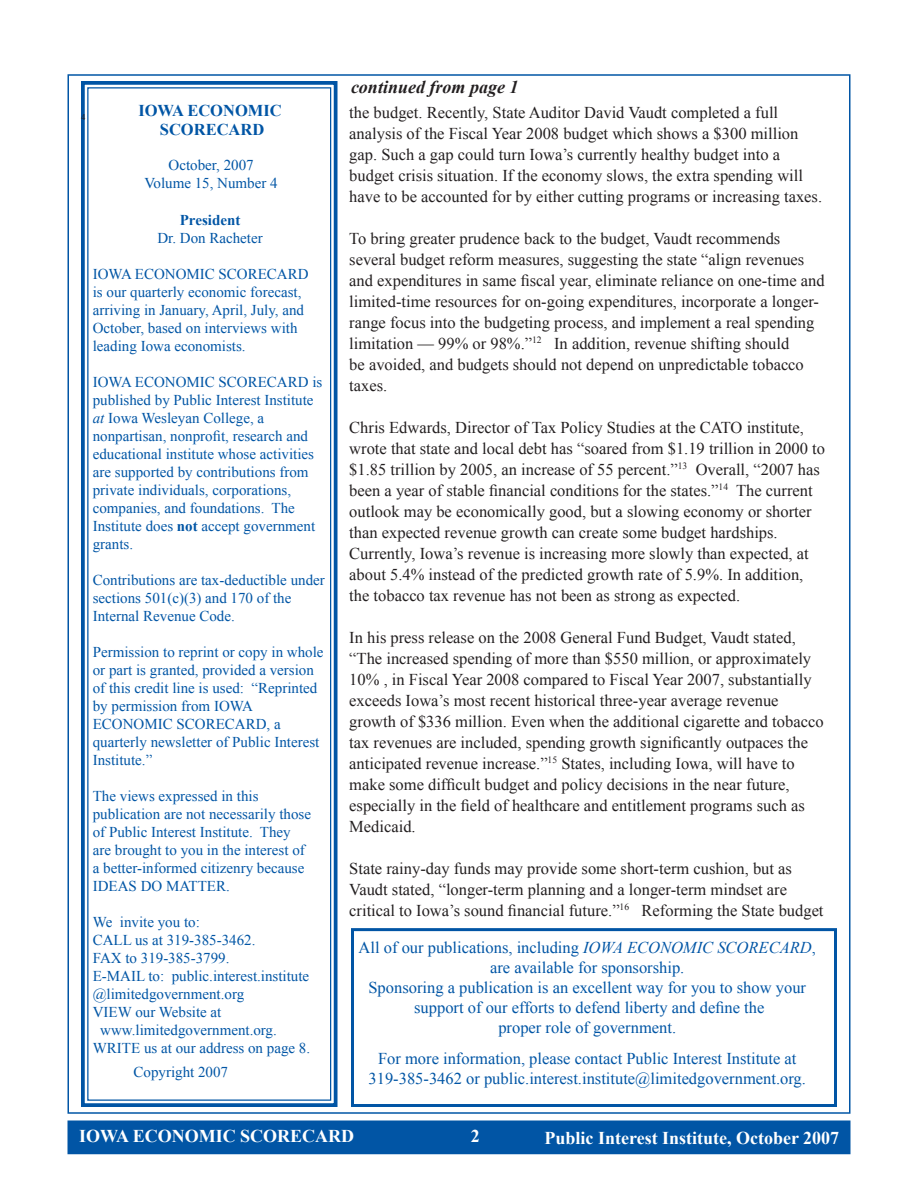
<style>
.page{position:relative;width:918px;height:1188px;background:#fff}
.page>*{position:absolute;margin:0;border:0;box-sizing:border-box;transform-origin:0 0}
.t1{font:700 18px "Times New Roman";color:#fff}
.t2{font:italic 700 18px "Times New Roman";color:#231f20}
.t3{font:16.5px/21px "Times New Roman";color:#231f20}
.t4{font:16.5px "Times New Roman";color:#0155a5}
.t5{font:700 16.5px "Times New Roman";color:#0155a5}
.t6{font:15px/18px "Times New Roman";color:#0155a5}
.t7{font:700 15px "Times New Roman";color:#0155a5}
.t8{font:8.7px "Times New Roman";color:#231f20}
.s1{font-style:italic}
.s2{font-weight:700}
</style>
<div class="page">
<svg style="left:81px;top:81px;width:257px;height:1026px"></svg>
<div style="left:87px;top:87px;width:244px;height:1014px;border:1px solid #0155a5"></div>
<div style="left:68px;top:1121px;width:782px;height:33px;background:#0155a5"></div>
<div style="left:68px;top:1120px;width:782px;height:34px;border:2px solid #0155a5"></div>
<div style="left:351px;top:928px;width:486px;height:179px;border:3px solid #0155a5"></div>
<p class="t2" style="left:351px;top:75px;width:169px">continued from page 1</p>
<p class="t5" style="left:138px;top:99px;width:18px">IOWA</p>
<p class="t5" style="left:187px;top:99px;width:25px">ECONOM</p>
<p class="t5" style="left:263px;top:99px;width:18px">IC</p>
<p class="t5" style="left:160px;top:118px;width:23px">SCOR</p>
<p class="t5" style="left:206px;top:118px;width:24px">ECARD</p>
<p class="t8" style="left:81px;top:111px;width:6px">4</p>
<p class="t3" style="left:349px;top:102px;width:474px">the budget. Recently, State Auditor David Vaudt completed a full analysis of the Fiscal Year 2008 budget which shows a $300 million gap. Such a gap could turn Iowa’s currently healthy budget into a budget crisis situation. If the economy slows, the extra spending will have to be accounted for by either cutting programs or increasing taxes.</p>
<p class="t3" style="left:349px;top:228px;width:477px">To bring greater prudence back to the budget, Vaudt recommends several budget reform measures, suggesting the state “align revenues and expenditures in same fiscal year, eliminate reliance on one-time and limited-time resources for on-going expenditures, incorporate a longer&shy;range focus into the budgeting process, and implement a real spending limitation — 99% or 98%.”<sup>12</sup> In addition, revenue shifting should<br>be avoided, and budgets should not depend on unpredictable tobacco taxes.</p>
<p class="t3" style="left:349px;top:417px;width:477px">Chris Edwards, Director of Tax Policy Studies at the CATO institute, wrote that state and local debt has “soared from $1.19 trillion in 2000 to $1.85 trillion by 2005, an increase of 55 percent.”<sup>13</sup> Overall, “2007 has been a year of stable financial conditions for the states.”<sup>14</sup> The current outlook may be economically good, but a slowing economy or shorter than expected revenue growth can create some budget hardships.<br>Currently, Iowa’s revenue is increasing more slowly than expected, at about 5.4% instead of the predicted growth rate of 5.9%. In addition, the tobacco tax revenue has not been as strong as expected.</p>
<p class="t3" style="left:349px;top:627px;width:476px">In his press release on the 2008 General Fund Budget, Vaudt stated, “The increased spending of more than $550 million, or approximately 10% , in Fiscal Year 2008 compared to Fiscal Year 2007, substantially exceeds Iowa’s most recent historical three-year average revenue growth of $336 million. Even when the additional cigarette and tobacco tax revenues are included, spending growth significantly outpaces the anticipated revenue increase.”<sup>15</sup> States, including Iowa, will have to make some difficult budget and policy decisions in the near future, especially in the field of healthcare and entitlement programs such as Medicaid.</p>
<p class="t3" style="left:349px;top:858px;width:476px">State rainy-day funds may provide some short-term cushion, but as<br>Vaudt stated, “longer-term planning and a longer-term mindset are critical to Iowa’s sound financial future.”<sup>16</sup> Reforming the State budget</p>
<p class="t4" style="left:359px;top:937px;width:459px">All of our publications, including <span class="s1">IOWA ECONOMIC SCORECARD</span>,</p>
<p class="t4" style="left:490px;top:957px;width:196px">are available for sponsorship.</p>
<p class="t4" style="left:368px;top:976px;width:439px">Sponsoring a publication is an excellent way for you to show your</p>
<p class="t4" style="left:414px;top:996px;width:352px">support of our efforts to defend liberty and define the</p>
<p class="t4" style="left:498px;top:1016px;width:179px">proper role of government.</p>
<p class="t4" style="left:378px;top:1048px;width:420px">For more information, please contact Public Interest Institute at</p>
<p class="t4" style="left:369px;top:1068px;width:439px">319-385-3462 or public.interest.institute@limitedgovernment.org.</p>
<p class="t6" style="left:169px;top:156px;width:87px">October, 2007</p>
<p class="t6" style="left:145px;top:174px;width:135px">Volume 15, Number 4</p>
<p class="t7" style="left:180px;top:210px;width:62px">President</p>
<p class="t6" style="left:157px;top:229px;width:107px">Dr. Don Racheter</p>
<p class="t6" style="left:93px;top:265px;width:217px">IOWA ECONOMIC SCORECARD is our quarterly economic forecast, arriving in January, April, July, and<br>October, based on interviews with leading Iowa economists.</p>
<p class="t6" style="left:93px;top:373px;width:231px">IOWA ECONOMIC SCORECARD is published by Public Interest Institute <span class="s1">at</span> Iowa Wesleyan College, a</p>
<p class="t6" style="left:93px;top:427px;width:223px">nonpartisan, nonprofit, research and educational institute whose activities are supported by contributions from private individuals, corporations,</p>
<p class="t6" style="left:93px;top:499px;width:224px">companies, and foundations. The<br>Institute does <span class="s2">not</span> accept government grants.</p>
<p class="t6" style="left:93px;top:571px;width:234px">Contributions are tax-deductible under sections 501(c)(3) and 170 of the<br>Internal Revenue Code.</p>
<p class="t6" style="left:93px;top:643px;width:232px">Permission to reprint or copy in whole or part is granted, provided a version of this credit line is used: “Reprinted by permission from IOWA</p>
<p class="t6" style="left:93px;top:715px;width:228px">ECONOMIC SCORECARD, a quarterly newsletter of Public Interest<br>Institute.”</p>
<p class="t6" style="left:93px;top:787px;width:220px">The views expressed in this publication are not necessarily those of Public Interest Institute. They are brought to you in the interest of a better-informed citizenry because<br>IDEAS DO MATTER.</p>
<p class="t6" style="left:93px;top:913px;width:109px">We invite you to:</p>
<p class="t6" style="left:93px;top:931px;width:164px">CALL us at 319-385-3462.</p>
<p class="t6" style="left:93px;top:949px;width:138px">FAX to 319-385-3799.</p>
<p class="t6" style="left:93px;top:967px;width:218px">E-MAIL to: public.interest.institute</p>
<p class="t6" style="left:93px;top:985px;width:153px">@limitedgovernment.org</p>
<p class="t6" style="left:100px;top:1003px;width:178px;text-indent:-8px">VIEW our Website at www.limitedgovernment.org.</p>
<p class="t6" style="left:93px;top:1039px;width:219px">WRITE us at our address on page 8.</p>
<p class="t6" style="left:134px;top:1063px;width:96px">Copyright 2007</p>
<p class="t1" style="left:79px;top:1123px;width:277px">Iowa Economic Scorecard</p>
<p class="t1" style="left:540px;top:1126px;width:301px">public Interest Institute, October 2007</p>
</div>
